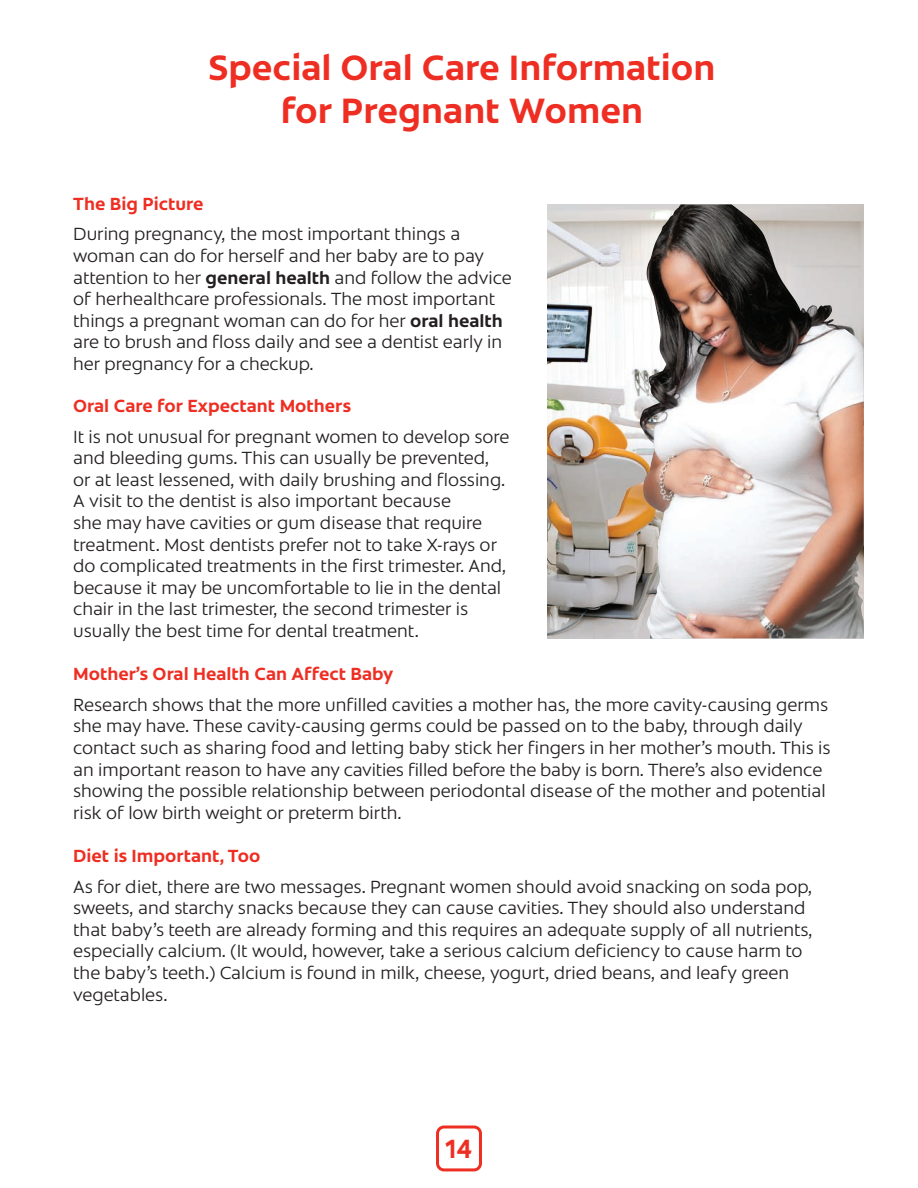
<style>
.page{position:relative;width:918px;height:1188px;background:#fff}
.page>*{position:absolute;margin:0;border:0;box-sizing:border-box;transform-origin:0 0}
.t1{font:700 36px/43.2px "Colgate Ready";color:#ee2e22;text-align:center}
.t2{font:700 27px "Colgate Ready";color:#ee2e22;scale:.9 1}
.t3{font:300 18px/21.6px "Colgate Ready";color:#231f20}
.t4{font:700 18px "Colgate Ready";color:#ee2e22}
.s1{font-weight:700}
</style>
<div class="page">
<div style="left:436px;top:1126px;width:46px;height:45px;border:3px solid #ee2e22;border-radius:6px"></div>
<img style="left:547px;top:204px;width:92px;height:434px">
<img style="left:639px;top:204px;width:225px;height:434px">
<h1 class="t1" style="left:208px;top:44px;width:509px">Special Oral Care Information for Pregnant Women</h1>
<p class="t4" style="left:73px;top:189px;width:132px">The Big Picture</p>
<p class="t3" style="left:73px;top:222px;width:440px">During pregnancy, the most important things a woman can do for herself and her baby are to pay attention to her <span class="s1">general health</span> and follow the advice of herhealthcare professionals. The most important things a pregnant woman can do for her <span class="s1">oral health </span>are to brush and floss daily and see a dentist early in her pregnancy for a checkup.</p>
<p class="t4" style="left:73px;top:392px;width:279px">Oral Care for Expectant Mothers</p>
<p class="t3" style="left:73px;top:425px;width:438px">It is not unusual for pregnant women to develop sore and bleeding gums. This can usually be prevented, or at least lessened, with daily brushing and flossing.<br>A visit to the dentist is also important because<br>she may have cavities or gum disease that require treatment. Most dentists prefer not to take X-rays or do complicated treatments in the first trimester. And, because it may be uncomfortable to lie in the dental chair in the last trimester, the second trimester is usually the best time for dental treatment.</p>
<p class="t4" style="left:73px;top:660px;width:322px">Mother’s Oral Health Can Affect Baby</p>
<p class="t3" style="left:73px;top:693px;width:759px">Research shows that the more unfilled cavities a mother has, the more cavity-causing germs she may have. These cavity-causing germs could be passed on to the baby, through daily contact such as sharing food and letting baby stick her fingers in her mother’s mouth. This is an important reason to have any cavities filled before the baby is born. There’s also evidence showing the possible relationship between periodontal disease of the mother and potential risk of low birth weight or preterm birth.</p>
<p class="t4" style="left:73px;top:842px;width:189px">Diet is Important, Too</p>
<p class="t3" style="left:73px;top:875px;width:741px">As for diet, there are two messages. Pregnant women should avoid snacking on soda pop, sweets, and starchy snacks because they can cause cavities. They should also understand that baby’s teeth are already forming and this requires an adequate supply of all nutrients, especially calcium. (It would, however, take a serious calcium deficiency to cause harm to the baby’s teeth.) Calcium is found in milk, cheese, yogurt, dried beans, and leafy green vegetables.</p>
<h2 class="t2" style="left:445px;top:1128px;width:31px">14</h2>
</div>
